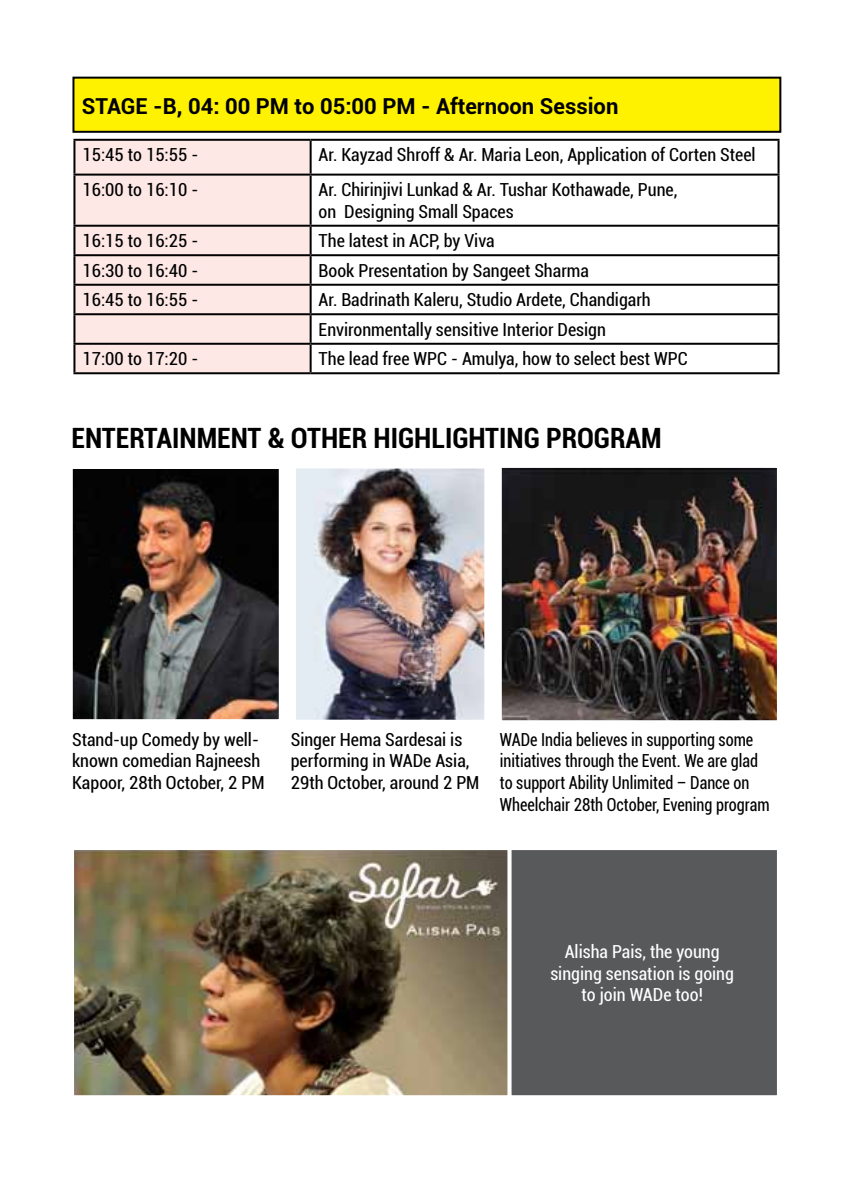
<style>
.page{position:relative;width:851px;height:1191px;background:#fff}
.page>*{position:absolute;margin:0;border:0;box-sizing:border-box;transform-origin:0 0}
.t1{font:700 condensed 28px "Roboto";color:#000}
.t2{font:700 22px "Roboto";color:#000}
.t3{font:condensed 18px/21.6px "Roboto";color:#000}
.t4{font:condensed 18px/21.6px "Roboto";color:#000;scale:.9 1}
.t5{font:condensed 18px/21.6px "Roboto";color:#fff;text-align:center}
</style>
<div class="page">
<div style="left:507px;top:846px;width:273px;height:253px;background:#58595b;border:4px solid #fff"></div>
<img style="left:74px;top:470px;width:204px;height:248px">
<div style="left:69px;top:465px;width:214px;height:258px;border:4px solid #fff"></div>
<img style="left:297px;top:469px;width:186px;height:249px">
<div style="left:292px;top:464px;width:196px;height:259px;border:4px solid #fff"></div>
<img style="left:502px;top:469px;width:273px;height:250px">
<div style="left:497px;top:464px;width:283px;height:260px;border:4px solid #fff"></div>
<img style="left:75px;top:851px;width:431px;height:243px">
<div style="left:70px;top:846px;width:441px;height:253px;border:4px solid #fff"></div>
<div style="left:75px;top:141px;width:234px;height:231px;background:#fde8e6"></div>
<hr style="left:73px;top:139px;width:237px;height:2px;background:#000">
<hr style="left:73px;top:141px;width:2px;height:33px;background:#000">
<hr style="left:310px;top:139px;width:469px;height:2px;background:#000">
<hr style="left:309px;top:141px;width:2px;height:33px;background:#000">
<hr style="left:777px;top:141px;width:2px;height:33px;background:#000">
<hr style="left:73px;top:174px;width:237px;height:2px;background:#000">
<hr style="left:73px;top:176px;width:2px;height:49px;background:#000">
<hr style="left:310px;top:174px;width:469px;height:2px;background:#000">
<hr style="left:309px;top:176px;width:2px;height:49px;background:#000">
<hr style="left:777px;top:176px;width:2px;height:49px;background:#000">
<hr style="left:73px;top:225px;width:237px;height:2px;background:#000">
<hr style="left:73px;top:227px;width:2px;height:27px;background:#000">
<hr style="left:310px;top:225px;width:469px;height:2px;background:#000">
<hr style="left:309px;top:227px;width:2px;height:27px;background:#000">
<hr style="left:777px;top:227px;width:2px;height:27px;background:#000">
<hr style="left:73px;top:254px;width:237px;height:2px;background:#000">
<hr style="left:73px;top:256px;width:2px;height:28px;background:#000">
<hr style="left:310px;top:254px;width:469px;height:2px;background:#000">
<hr style="left:309px;top:256px;width:2px;height:28px;background:#000">
<hr style="left:777px;top:256px;width:2px;height:28px;background:#000">
<hr style="left:73px;top:284px;width:237px;height:2px;background:#000">
<hr style="left:73px;top:286px;width:2px;height:27px;background:#000">
<hr style="left:310px;top:284px;width:469px;height:2px;background:#000">
<hr style="left:309px;top:286px;width:2px;height:27px;background:#000">
<hr style="left:777px;top:286px;width:2px;height:27px;background:#000">
<hr style="left:73px;top:313px;width:237px;height:2px;background:#000">
<hr style="left:73px;top:315px;width:2px;height:28px;background:#000">
<hr style="left:310px;top:313px;width:469px;height:2px;background:#000">
<hr style="left:309px;top:315px;width:2px;height:28px;background:#000">
<hr style="left:777px;top:315px;width:2px;height:28px;background:#000">
<hr style="left:73px;top:343px;width:237px;height:2px;background:#000">
<hr style="left:73px;top:345px;width:2px;height:27px;background:#000">
<hr style="left:310px;top:343px;width:469px;height:2px;background:#000">
<hr style="left:309px;top:345px;width:2px;height:27px;background:#000">
<hr style="left:777px;top:345px;width:2px;height:27px;background:#000">
<hr style="left:73px;top:372px;width:237px;height:2px;background:#000">
<hr style="left:310px;top:372px;width:469px;height:2px;background:#000">
<div style="left:73px;top:78px;width:707px;height:54px;background:#fff200"></div>
<div style="left:72px;top:77px;width:709px;height:56px;border:2px solid #000"></div>
<p class="t2" style="left:82px;top:91px;width:538px">STAGE -B, 04: 00 PM to 05:00 PM - Afternoon Session</p>
<p class="t3" style="left:82px;top:143px;width:117px">15:45 to 15:55 -</p>
<p class="t3" style="left:318px;top:143px;width:438px">Ar. Kayzad Shroff &amp; Ar. Maria Leon, Application of Corten Steel</p>
<p class="t3" style="left:82px;top:178px;width:117px">16:00 to 16:10 -</p>
<p class="t3" style="left:318px;top:178px;width:360px">Ar. Chirinjivi Lunkad &amp; Ar. Tushar Kothawade, Pune, on Designing Small Spaces</p>
<p class="t3" style="left:82px;top:229px;width:117px">16:15 to 16:25 -</p>
<p class="t3" style="left:318px;top:229px;width:177px">The latest in ACP, by Viva</p>
<p class="t3" style="left:82px;top:259px;width:117px">16:30 to 16:40 -</p>
<p class="t3" style="left:318px;top:259px;width:272px">Book Presentation by Sangeet Sharma</p>
<p class="t3" style="left:82px;top:288px;width:117px">16:45 to 16:55 -</p>
<p class="t3" style="left:318px;top:284px;width:333px;line-height:29.6px">Ar. Badrinath Kaleru, Studio Ardete, Chandigarh<br>Environmentally sensitive Interior Design</p>
<p class="t3" style="left:82px;top:347px;width:117px">17:00 to 17:20 -</p>
<p class="t3" style="left:318px;top:347px;width:370px">The lead free WPC - Amulya, how to select best WPC</p>
<h1 class="t1" style="left:72px;top:418px;width:591px">ENTERTAINMENT &amp; OTHER HIGHLIGHTING PROGRAM</h1>
<p class="t3" style="left:72px;top:728px;width:194px">Stand-up Comedy by well&shy;known comedian Rajneesh<br>Kapoor, 28th October, 2 PM</p>
<p class="t3" style="left:291px;top:728px;width:190px">Singer Hema Sardesai is performing in WADe Asia,<br>29th October, around 2 PM</p>
<p class="t4" style="left:499px;top:728px;width:301px">WADe India believes in supporting some initiatives through the Event. We are glad to support Ability Unlimited – Dance on Wheelchair 28th October, Evening program</p>
<p class="t5" style="left:550px;top:940px;width:185px">Alisha Pais, the young singing sensation is going to join WADe too!</p>
</div>
